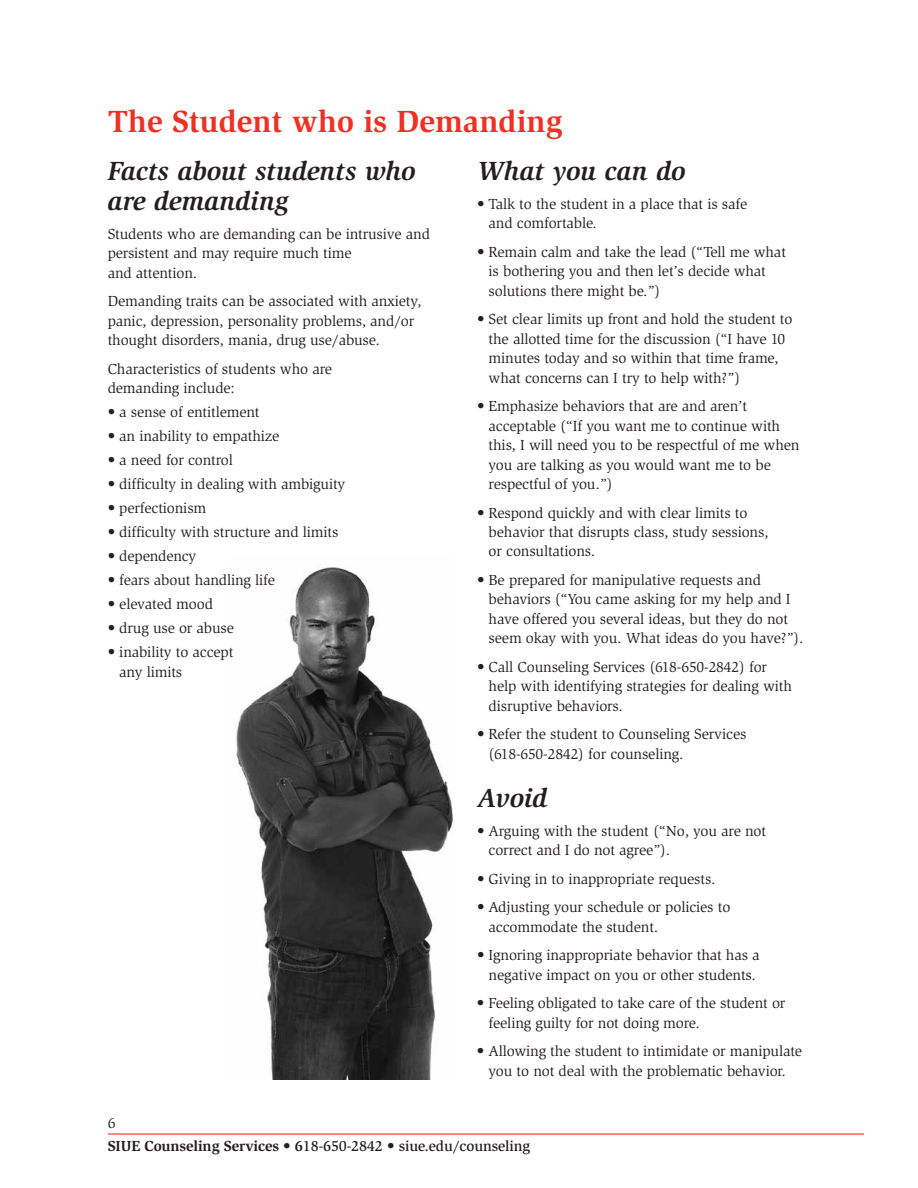
<style>
.page{position:relative;width:918px;height:1188px;background:#fff}
.page>*{position:absolute;margin:0;border:0;box-sizing:border-box;transform-origin:0 0}
.t1{font:700 31.5px "Slimbach";color:#ee3124}
.t2{font:italic 700 27px/30px "Slimbach";color:#231f20}
.t3{font:15px/19.5px "Slimbach";letter-spacing:-.01em;color:#231f20}
.t4{font:500 15px/23.5px "Slimbach";letter-spacing:-.01em;color:#231f20}
.s1{font-weight:400}
.s2{font-weight:700}
</style>
<div class="page">
<img style="left:236px;top:567px;width:217px;height:513px">
<hr style="left:108px;top:1133px;width:756px;height:2px;background:#ee3124">
<h1 class="t1" style="left:108px;top:102px;width:456px">The Student who is Demanding</h1>
<h2 class="t2" style="left:108px;top:156px;width:309px">Facts about students who are demanding</h2>
<p class="t3" style="left:108px;top:224px;width:324px">Students who are demanding can be intrusive and persistent and may require much time<br>and attention.</p>
<p class="t3" style="left:108px;top:291px;width:315px">Demanding traits can be associated with anxiety, panic, depression, personality problems, and/or thought disorders, mania, drug use/abuse.</p>
<p class="t3" style="left:108px;top:359px;width:226px">Characteristics of students who are demanding include:</p>
<p class="t3" style="left:108px;top:402px;width:153px">• a sense of entitlement</p>
<p class="t3" style="left:108px;top:426px;width:173px">• an inability to empathize</p>
<p class="t3" style="left:108px;top:450px;width:127px">• a need for control</p>
<p class="t3" style="left:108px;top:474px;width:239px">• difficulty in dealing with ambiguity</p>
<p class="t3" style="left:108px;top:498px;width:100px">• perfectionism</p>
<p class="t3" style="left:108px;top:522px;width:232px">• difficulty with structure and limits</p>
<p class="t3" style="left:108px;top:546px;width:90px">• dependency</p>
<p class="t3" style="left:108px;top:570px;width:169px">• fears about handling life</p>
<p class="t3" style="left:108px;top:594px;width:107px">• elevated mood</p>
<p class="t3" style="left:108px;top:618px;width:128px">• drug use or abuse</p>
<p class="t3" style="left:119px;top:642px;width:116px;text-indent:-12px">• inability to accept any limits</p>
<h2 class="t2" style="left:477px;top:156px;width:210px">What you can do</h2>
<p class="t3" style="left:489px;top:194px;width:260px;text-indent:-12px">• Talk to the student in a place that is safe and comfortable.</p>
<p class="t3" style="left:489px;top:242px;width:299px;text-indent:-12px">• Remain calm and take the lead (“Tell me what is bothering you and then let’s decide what solutions there might be.”)</p>
<p class="t3" style="left:489px;top:309px;width:305px;text-indent:-12px">• Set clear limits up front and hold the student to the allotted time for the discussion (“I have 10 minutes today and so within that time frame, what concerns can I try to help with?”)</p>
<p class="t3" style="left:489px;top:396px;width:312px;text-indent:-12px">• Emphasize behaviors that are and aren’t acceptable (“If you want me to continue with this, I will need you to be respectful of me when you are talking as you would want me to be respectful of you.”)</p>
<p class="t3" style="left:489px;top:503px;width:281px;text-indent:-12px">• Respond quickly and with clear limits to behavior that disrupts class, study sessions, or consultations.</p>
<p class="t3" style="left:489px;top:570px;width:317px;text-indent:-12px">• Be prepared for manipulative requests and behaviors (“You came asking for my help and I have offered you several ideas, but they do not seem okay with you. What ideas do you have?”).</p>
<p class="t3" style="left:489px;top:657px;width:305px;text-indent:-12px">• Call Counseling Services (618-650-2842) for help with identifying strategies for dealing with disruptive behaviors.</p>
<p class="t3" style="left:489px;top:725px;width:259px;text-indent:-12px">• Refer the student to Counseling Services (618-650-2842) for counseling.</p>
<h2 class="t2" style="left:477px;top:783px;width:72px">Avoid</h2>
<p class="t3" style="left:489px;top:821px;width:279px;text-indent:-12px">• Arguing with the student (“No, you are not correct and I do not agree”).</p>
<p class="t3" style="left:477px;top:869px;width:240px">• Giving in to inappropriate requests.</p>
<p class="t3" style="left:489px;top:897px;width:243px;text-indent:-12px">• Adjusting your schedule or policies to accommodate the student.</p>
<p class="t3" style="left:477px;top:945px;width:284px;text-align:center">• Ignoring inappropriate behavior that has a negative impact on you or other students.</p>
<p class="t3" style="left:489px;top:993px;width:298px;text-indent:-12px">• Feeling obligated to take care of the student or feeling guilty for not doing more.</p>
<p class="t3" style="left:477px;top:1041px;width:327px;text-align:center">• Allowing the student to intimidate or manipulate you to not deal with the problematic behavior.</p>
<p class="t4" style="left:108px;top:1111px;width:424px"><span class="s1">6<br></span><span class="s2">SIUE Counseling Services • 6</span>18-650-2842 • siue.edu/counseling</p>
</div>
